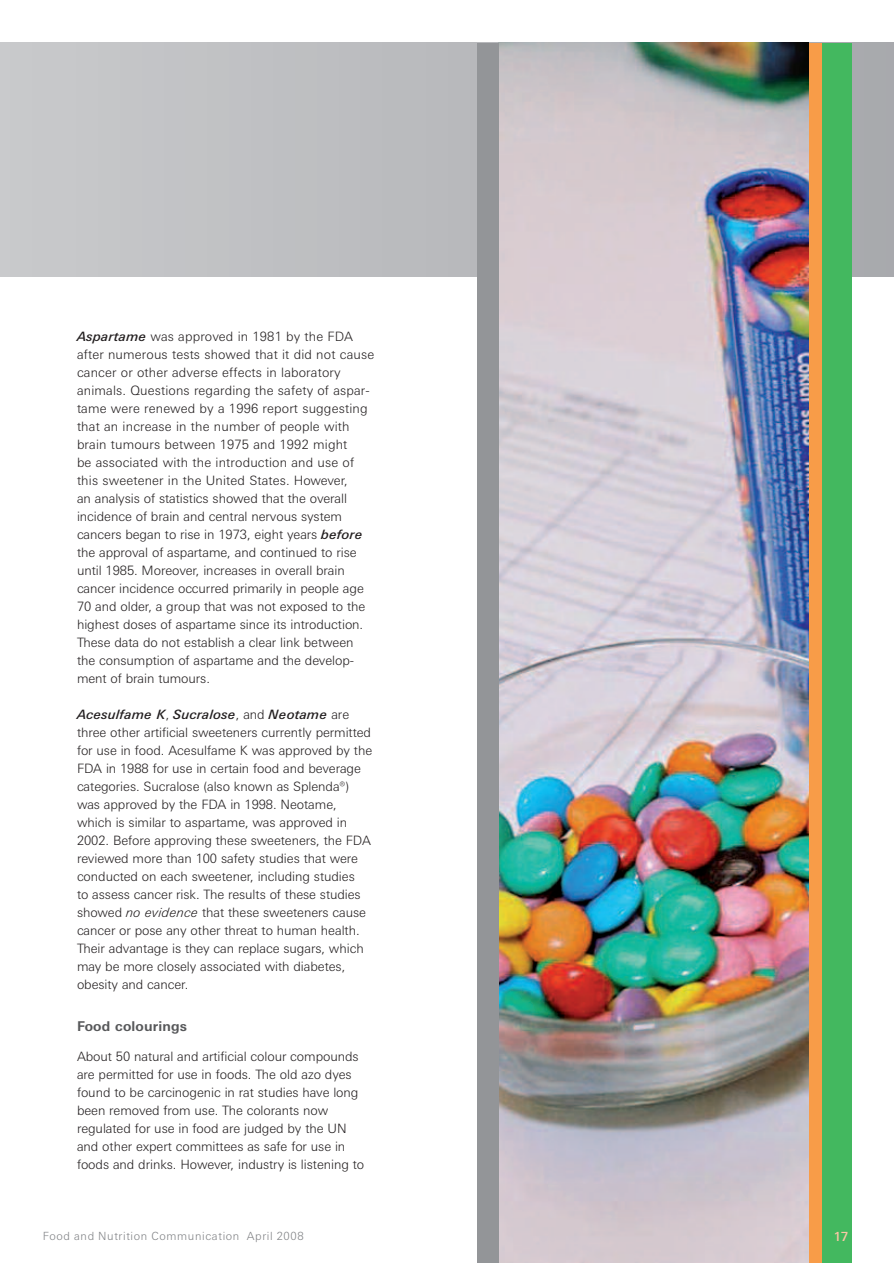
<style>
.page{position:relative;width:894px;height:1263px;background:#fff}
.page>*{position:absolute;margin:0;border:0;box-sizing:border-box;transform-origin:0 0}
.t1{font:700 13.5px "LT Univers Basic";letter-spacing:.015em;color:#57585a}
.t2{font:300 12.9px/18px "LT Univers Basic";letter-spacing:-.005em;color:#231f20}
.t3{font:500 12.6px "LT Univers Basic";color:#fbc7a6}
.t4{font:300 11.25px "LT Univers Basic";letter-spacing:.055em;color:#808285}
.s1{font-weight:500;font-style:italic}
.s2{font-style:italic}
</style>
<div class="page">
<hr style="left:893px;top:43px;width:1px;height:234px;background:#a8a9ad">
<img style="left:0;top:42px;width:893px;height:1220px">
<p class="t2" style="left:77px;top:328px;width:299px"><span class="s1">Aspartame</span> was approved in 1981 by the FDA after numerous tests showed that it did not cause cancer or other adverse effects in laboratory animals. Questions regarding the safety of aspar&shy;tame were renewed by a 1996 report suggesting that an increase in the number of people with brain tumours between 1975 and 1992 might<br>be associated with the introduction and use of this sweetener in the United States. However,<br>an analysis of statistics showed that the overall incidence of brain and central nervous system cancers began to rise in 1973, eight years <span class="s1">before </span>the approval of aspartame, and continued to rise until 1985. Moreover, increases in overall brain cancer incidence occurred primarily in people age 70 and older, a group that was not exposed to the highest doses of aspartame since its introduction.<br>These data do not establish a clear link between the consumption of aspartame and the develop&shy;ment of brain tumours.</p>
<p class="t2" style="left:77px;top:706px;width:297px"><span class="s1">Acesulfame K</span>, <span class="s1">Sucralose</span>, and <span class="s1">Neotame</span> are three other artificial sweeteners currently permitted for use in food. Acesulfame K was approved by the FDA in 1988 for use in certain food and beverage categories. Sucralose (also known as Splenda®) was approved by the FDA in 1998. Neotame, which is similar to aspartame, was approved in 2002. Before approving these sweeteners, the FDA reviewed more than 100 safety studies that were conducted on each sweetener, including studies<br>to assess cancer risk. The results of these studies showed <span class="s2">no evidence</span> that these sweeteners cause cancer or pose any other threat to human health.<br>Their advantage is they can replace sugars, which may be more closely associated with diabetes, obesity and cancer.</p>
<p class="t1" style="left:77px;top:1021px;width:111px">Food colourings</p>
<p class="t2" style="left:77px;top:1048px;width:289px">About 50 natural and artificial colour compounds are permitted for use in foods. The old azo dyes found to be carcinogenic in rat studies have long been removed from use. The colorants now regulated for use in food are judged by the UN and other expert committees as safe for use in foods and drinks. However, industry is listening to</p>
<p class="t4" style="left:43px;top:1231px;width:262px">Food and Nutrition Communication April 2008</p>
<p class="t3" style="left:833px;top:1231px;width:17px">17</p>
</div>
